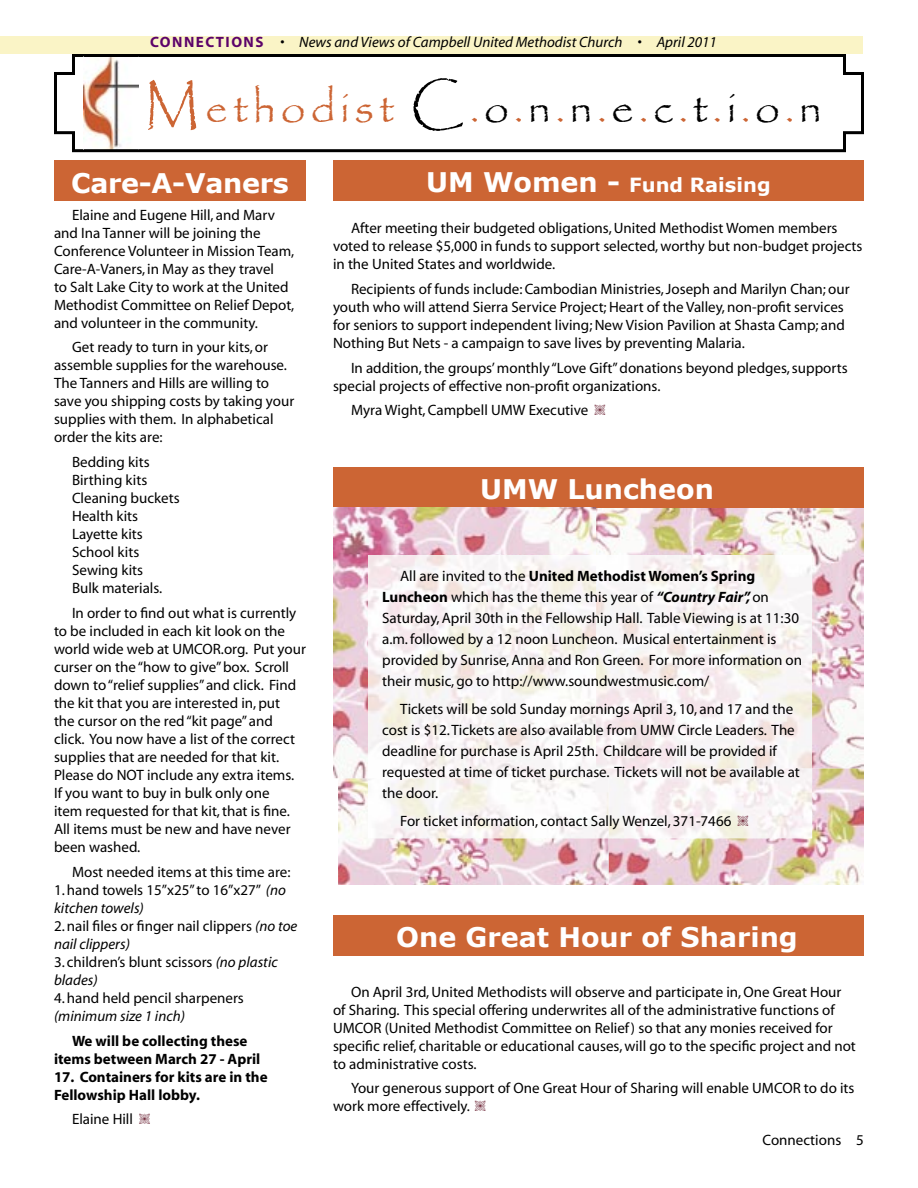
<style>
.page{position:relative;width:918px;height:1188px;background:#fff}
.page>*{position:absolute;margin:0;border:0;box-sizing:border-box;transform-origin:0 0}
.t1{font:45px "Papyrus";letter-spacing:.1em;color:#cc6534}
.t2{font:700 27px "Verdana";color:#fff}
.t3{font:700 19.5px "Verdana";color:#fff}
.t4{font:15px/18px "Myriad";color:#000}
.t5{font:700 15px/18px "Myriad";color:#000;text-align:center}
.t6{font:italic 15px "Myriad";color:#000}
.s1{font-weight:700;font-style:normal;color:#5c036a}
.s2{font-size:54px}
.s3{font-size:54px;color:#000}
.s4{color:#000}
.s5{font-style:italic}
.s6{font-size:27px}
.s7{font-weight:700}
.s8{font-weight:700;font-style:italic}
</style>
<div class="page">
<div style="left:0;top:36px;width:863px;height:18px;background:#faf4c6"></div>
<svg style="left:54px;top:54px;width:810px;height:98px"></svg>
<img style="left:608px;top:768px;width:256px;height:117px">
<img style="left:338px;top:778px;width:270px;height:107px">
<img style="left:596px;top:508px;width:268px;height:260px">
<div style="left:333px;top:467px;width:531px;height:41px;background:#cc6534"></div>
<img style="left:83px;top:56px;width:56px;height:94px">
<div style="left:333px;top:160px;width:531px;height:41px;background:#cc6534"></div>
<img style="left:333px;top:507px;width:263px;height:271px">
<img style="left:601px;top:768px;width:211px;height:70px">
<img style="left:368px;top:774px;width:240px;height:64px">
<img style="left:596px;top:555px;width:216px;height:213px">
<img style="left:368px;top:555px;width:228px;height:223px">
<div style="left:54px;top:160px;width:252px;height:41px;background:#cc6534"></div>
<div style="left:333px;top:915px;width:531px;height:41px;background:#cc6534"></div>
<svg style="left:738px;top:815px;width:10px;height:11px"></svg>
<p class="t6" style="left:150px;top:35px;width:569px"><span class="s1">CONNECTIONS</span> • News and Views of Campbell United Methodist Church • April 2011</p>
<h1 class="t1" style="left:144px;top:80px;width:679px"><span class="s2">M</span>ethodist <span class="s3">C</span>.<span class="s4">o</span>.<span class="s4">n</span>.<span class="s4">n</span>.<span class="s4">e</span>.<span class="s4">c</span>.<span class="s4">t</span>.<span class="s4">i</span>.<span class="s4">o</span>.<span class="s4">n</span></h1>
<h2 class="t2" style="left:71px;top:166px;width:219px">Care-A-Vaners</h2>
<p class="t4" style="left:54px;top:206px;width:242px;text-indent:18px">Elaine and Eugene Hill, and Marv and Ina Tanner will be joining the Conference Volunteer in Mission Team, Care-A-Vaners, in May as they travel<br>to Salt Lake City to work at the United Methodist Committee on Relief Depot, and volunteer in the community.</p>
<p class="t4" style="left:54px;top:339px;width:242px;text-indent:18px">Get ready to turn in your kits, or assemble supplies for the warehouse.<br>The Tanners and Hills are willing to save you shipping costs by taking your supplies with them. In alphabetical order the kits are:</p>
<p class="t4" style="left:72px;top:454px;width:109px">Bedding kits<br>Birthing kits<br>Cleaning buckets<br>Health kits<br>Layette kits<br>School kits<br>Sewing kits<br>Bulk materials.</p>
<p class="t4" style="left:54px;top:604px;width:253px;text-indent:18px">In order to find out what is currently to be included in each kit look on the world wide web at UMCOR.org. Put your curser on the “how to give” box. Scroll down to “relief supplies” and click. Find the kit that you are interested in, put<br>the cursor on the red “kit page” and click. You now have a list of the correct supplies that are needed for that kit.<br>Please do NOT include any extra items.<br>If you want to buy in bulk only one<br>item requested for that kit, that is fine.<br>All items must be new and have never been washed.</p>
<p class="t4" style="left:72px;top:863px;width:220px">Most needed items at this time are:</p>
<p class="t4" style="left:54px;top:881px;width:234px">1. hand towels 15”x25” to 16”x27” <span class="s5">(no kitchen towels)</span></p>
<p class="t4" style="left:54px;top:917px;width:245px">2. nail files or finger nail clippers <span class="s5">(no toe nail clippers)</span></p>
<p class="t4" style="left:54px;top:953px;width:225px">3. children’s blunt scissors <span class="s5">(no plastic blades)</span></p>
<p class="t4" style="left:54px;top:989px;width:191px">4. hand held pencil sharpeners</p>
<p class="t6" style="left:54px;top:1008px;width:132px">(minimum size 1 inch)</p>
<p class="t5" style="left:54px;top:1032px;width:208px">We will be collecting these items between March 27 - April</p>
<p class="t5" style="left:54px;top:1068px;width:215px;text-align:left">17. Containers for kits are in the<br>Fellowship Hall lobby.</p>
<p class="t4" style="left:72px;top:1111px;width:62px">Elaine Hill</p>
<h3 class="t3" style="left:426px;top:173px;width:346px"><span class="s6">UM Women -</span> Fund Raising</h3>
<p class="t4" style="left:333px;top:220px;width:531px;text-indent:18px">After meeting their budgeted obligations, United Methodist Women members voted to release $5,000 in funds to support selected, worthy but non-budget projects in the United States and worldwide.</p>
<p class="t4" style="left:333px;top:280px;width:518px;text-indent:18px">Recipients of funds include: Cambodian Ministries, Joseph and Marilyn Chan; our youth who will attend Sierra Service Project; Heart of the Valley, non-profit services for seniors to support independent living; New Vision Pavilion at Shasta Camp; and Nothing But Nets - a campaign to save lives by preventing Malaria.</p>
<p class="t4" style="left:333px;top:359px;width:516px;text-indent:18px">In addition, the groups’ monthly “Love Gift” donations beyond pledges, supports special projects of effective non-profit organizations.</p>
<p class="t4" style="left:351px;top:402px;width:239px">Myra Wight, Campbell UMW Executive</p>
<h2 class="t2" style="left:480px;top:472px;width:235px">UMW Luncheon</h2>
<p class="t4" style="left:382px;top:567px;width:421px;line-height:21px;text-indent:18px">All are invited to the <span class="s7">United Methodist Women’s Spring Luncheon</span> which has the theme this year of <span class="s8">“Country Fair”,</span> on Saturday, April 30th in the Fellowship Hall. Table Viewing is at 11:30 a.m. followed by a 12 noon Luncheon. Musical entertainment is provided by Sunrise, Anna and Ron Green. For more information on their music, go to http://www.soundwestmusic.com/</p>
<p class="t4" style="left:382px;top:699px;width:419px;line-height:21px;text-indent:18px">Tickets will be sold Sunday mornings April 3, 10, and 17 and the cost is $12.Tickets are also available from UMW Circle Leaders. The deadline for purchase is April 25th. Childcare will be provided if requested at time of ticket purchase. Tickets will not be available at the door.</p>
<p class="t4" style="left:400px;top:813px;width:333px">For ticket information, contact Sally Wenzel, 371-7466</p>
<h2 class="t2" style="left:396px;top:920px;width:403px">One Great Hour of Sharing</h2>
<p class="t4" style="left:333px;top:983px;width:524px;text-indent:18px">On April 3rd, United Methodists will observe and participate in, One Great Hour of Sharing. This special offering underwrites all of the administrative functions of UMCOR (United Methodist Committee on Relief) so that any monies received for specific relief, charitable or educational causes, will go to the specific project and not to administrative costs.</p>
<p class="t4" style="left:333px;top:1080px;width:523px;text-indent:18px">Your generous support of One Great Hour of Sharing will enable UMCOR to do its work more effectively.</p>
<p class="t4" style="left:763px;top:1132px;width:103px">Connections 5</p>
</div>
